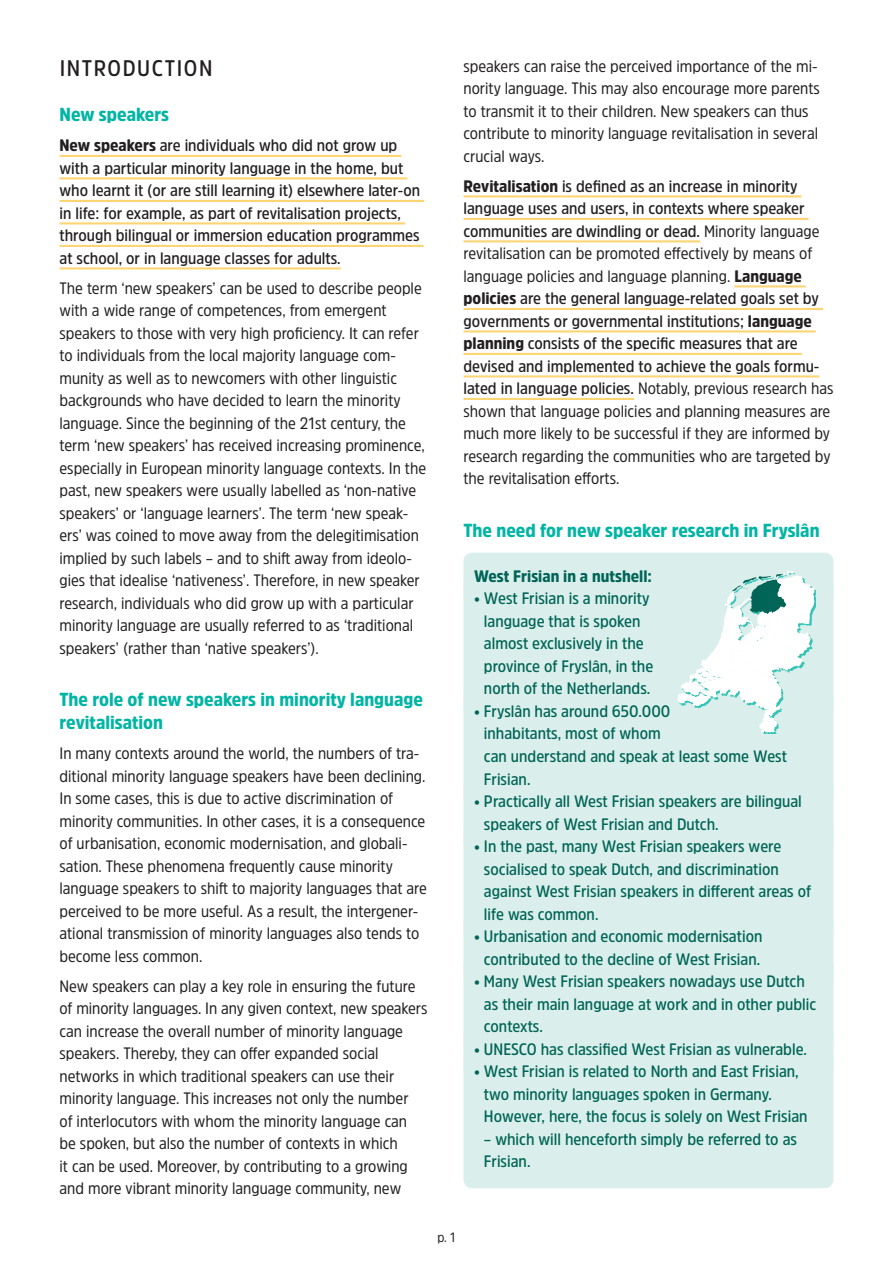
<style>
.page{position:relative;width:893px;height:1263px;background:#fff}
.page>*{position:absolute;margin:0;border:0;box-sizing:border-box;transform-origin:0 0}
.t1{font:600 22.5px "Amsi Pro Narw";letter-spacing:.07em;color:#231f20}
.t2{font:900 18.75px/22.5px "Amsi Pro Narw";color:#00b5a4}
.t3{font:16.5px/22.5px "Amsi Pro Narw";color:#231f20}
.Highlight_paragraph{font:600 16.5px/22.5px "Amsi Pro Narw";color:#006456}
.t4{font:600 16.5px/22.5px "Amsi Pro Narw";color:#231f20}
.Highlight_paragraph-2{font:900 16.5px "Amsi Pro Narw";color:#006456}
.t5{font:13.5px "Amsi Pro Narw";color:#231f20}
.s1{font-weight:900}
.s2{font-weight:600}
</style>
<div class="page">
<hr style="left:60px;top:155px;width:341px;height:2px;background:#fed474">
<hr style="left:60px;top:177px;width:347px;height:2px;background:#fed474">
<hr style="left:60px;top:200px;width:364px;height:2px;background:#fed474">
<hr style="left:60px;top:222px;width:345px;height:2px;background:#fed474">
<hr style="left:60px;top:245px;width:364px;height:2px;background:#fed474">
<hr style="left:60px;top:267px;width:281px;height:2px;background:#fed474">
<hr style="left:463px;top:195px;width:338px;height:2px;background:#fed474">
<hr style="left:463px;top:218px;width:345px;height:2px;background:#fed474">
<hr style="left:463px;top:240px;width:237px;height:2px;background:#fed474">
<hr style="left:734px;top:285px;width:72px;height:2px;background:#fed474">
<hr style="left:463px;top:308px;width:360px;height:2px;background:#fed474">
<hr style="left:463px;top:330px;width:353px;height:2px;background:#fed474">
<hr style="left:463px;top:353px;width:339px;height:2px;background:#fed474">
<hr style="left:463px;top:375px;width:356px;height:2px;background:#fed474">
<hr style="left:463px;top:398px;width:171px;height:2px;background:#fed474">
<div style="left:463px;top:553px;width:370px;height:50px;background:#daefeb;border-radius:9px"></div>
<div style="left:463px;top:575px;width:370px;height:141px;background:#daefeb;border-radius:9px"></div>
<div style="left:463px;top:688px;width:370px;height:118px;background:#daefeb;border-radius:9px"></div>
<div style="left:463px;top:778px;width:370px;height:73px;background:#daefeb;border-radius:9px"></div>
<div style="left:463px;top:823px;width:370px;height:118px;background:#daefeb;border-radius:9px"></div>
<div style="left:463px;top:913px;width:370px;height:73px;background:#daefeb;border-radius:9px"></div>
<div style="left:463px;top:958px;width:370px;height:95px;background:#daefeb;border-radius:9px"></div>
<div style="left:463px;top:1025px;width:370px;height:51px;background:#daefeb;border-radius:9px"></div>
<div style="left:463px;top:1048px;width:370px;height:140px;background:#daefeb;border-radius:9px"></div>
<div style="left:680px;top:573px;width:136px;height:161px;background:#00b5a4;opacity:.75"></div>
<svg style="left:677px;top:571px;width:137px;height:162px"></svg>
<p class="t1" style="left:60px;top:53px;width:154px">INTRODUCTION</p>
<p class="t2" style="left:60px;top:103px;width:111px">New speakers</p>
<p class="t4" style="left:60px;top:134px;width:362px"><span class="s1">New speakers</span> are individuals who did not grow up with a particular minority language in the home, but who learnt it (or are still learning it) elsewhere later-on in life: for example, as part of revitalisation projects, through bilingual or immersion education programmes at school, or in language classes for adults.</p>
<p class="t3" style="left:60px;top:276px;width:368px">The term ‘new speakers’ can be used to describe people with a wide range of competences, from emergent speakers to those with very high proficiency. It can refer to individuals from the local majority language com&shy;munity as well as to newcomers with other linguistic backgrounds who have decided to learn the minority language. Since the beginning of the 21st century, the term ‘new speakers’ has received increasing prominence, especially in European minority language contexts. In the past, new speakers were usually labelled as ‘non-native speakers’ or ‘language learners’. The term ‘new speak&shy;ers’ was coined to move away from the delegitimisation implied by such labels – and to shift away from ideolo&shy;gies that idealise ‘nativeness’. Therefore, in new speaker research, individuals who did grow up with a particular minority language are usually referred to as ‘traditional speakers’ (rather than ‘native speakers’).</p>
<p class="t2" style="left:60px;top:688px;width:365px">The role of new speakers in minority language revitalisation</p>
<p class="t3" style="left:60px;top:741px;width:369px">In many contexts around the world, the numbers of tra&shy;ditional minority language speakers have been declining.<br>In some cases, this is due to active discrimination of minority communities. In other cases, it is a consequence of urbanisation, economic modernisation, and globali&shy;sation. These phenomena frequently cause minority language speakers to shift to majority languages that are perceived to be more useful. As a result, the intergener&shy;ational transmission of minority languages also tends to become less common.</p>
<p class="t3" style="left:60px;top:974px;width:369px">New speakers can play a key role in ensuring the future of minority languages. In any given context, new speakers can increase the overall number of minority language speakers. Thereby, they can offer expanded social networks in which traditional speakers can use their minority language. This increases not only the number<br>of interlocutors with whom the minority language can be spoken, but also the number of contexts in which<br>it can be used. Moreover, by contributing to a growing and more vibrant minority language community, new</p>
<p class="t3" style="left:463px;top:54px;width:358px">speakers can raise the perceived importance of the mi&shy;nority language. This may also encourage more parents to transmit it to their children. New speakers can thus contribute to minority language revitalisation in several crucial ways.</p>
<p class="t3" style="left:463px;top:174px;width:371px"><span class="s1">Revitalisation</span> <span class="s2">is defined as an increase in minority language uses and users, in contexts where speaker communities are dwindling or dead.</span> Minority language revitalisation can be promoted effectively by means of language policies and language planning. <span class="s1">Language policies</span> <span class="s2">are the general language-related goals set by governments or governmental institutions;</span> <span class="s1">language planning</span> <span class="s2">consists of the specific measures that are devised and implemented to achieve the goals formu&shy;lated in language policies.</span> Notably, previous research has shown that language policies and planning measures are much more likely to be successful if they are informed by research regarding the communities who are targeted by the revitalisation efforts.</p>
<p class="t2" style="left:463px;top:519px;width:358px">The need for new speaker research in Fryslân</p>
<p class="Highlight_paragraph-2" style="left:474px;top:565px;width:179px">West Frisian in a nutshell:</p>
<p class="Highlight_paragraph" style="left:474px;top:587px;width:181px;text-align:center">• West Frisian is a minority language that is spoken almost exclusively in the province of Fryslân, in the north of the Netherlands.</p>
<p class="Highlight_paragraph" style="left:484px;top:699px;width:305px;text-indent:-10px">• Fryslân has around 650.000<br>inhabitants, most of whom<br>can understand and speak at least some West<br>Frisian.</p>
<p class="Highlight_paragraph" style="left:484px;top:789px;width:319px;text-indent:-10px">• Practically all West Frisian speakers are bilingual speakers of West Frisian and Dutch.</p>
<p class="Highlight_paragraph" style="left:484px;top:834px;width:329px;text-indent:-10px">• In the past, many West Frisian speakers were socialised to speak Dutch, and discrimination against West Frisian speakers in different areas of life was common.</p>
<p class="Highlight_paragraph" style="left:474px;top:924px;width:290px;text-align:center">• Urbanisation and economic modernisation contributed to the decline of West Frisian.</p>
<p class="Highlight_paragraph" style="left:484px;top:969px;width:334px;text-indent:-10px">• Many West Frisian speakers nowadays use Dutch as their main language at work and in other public contexts.</p>
<p class="Highlight_paragraph" style="left:474px;top:1037px;width:333px">• UNESCO has classified West Frisian as vulnerable.</p>
<p class="Highlight_paragraph" style="left:484px;top:1059px;width:325px;text-indent:-10px">• West Frisian is related to North and East Frisian, two minority languages spoken in Germany.<br>However, here, the focus is solely on West Frisian</p>
<p class="Highlight_paragraph" style="left:484px;top:1127px;width:315px">– which will henceforth simply be referred to as<br>Frisian.</p>
<p class="t5" style="left:437px;top:1228px;width:20px">p. 1</p>
</div>
